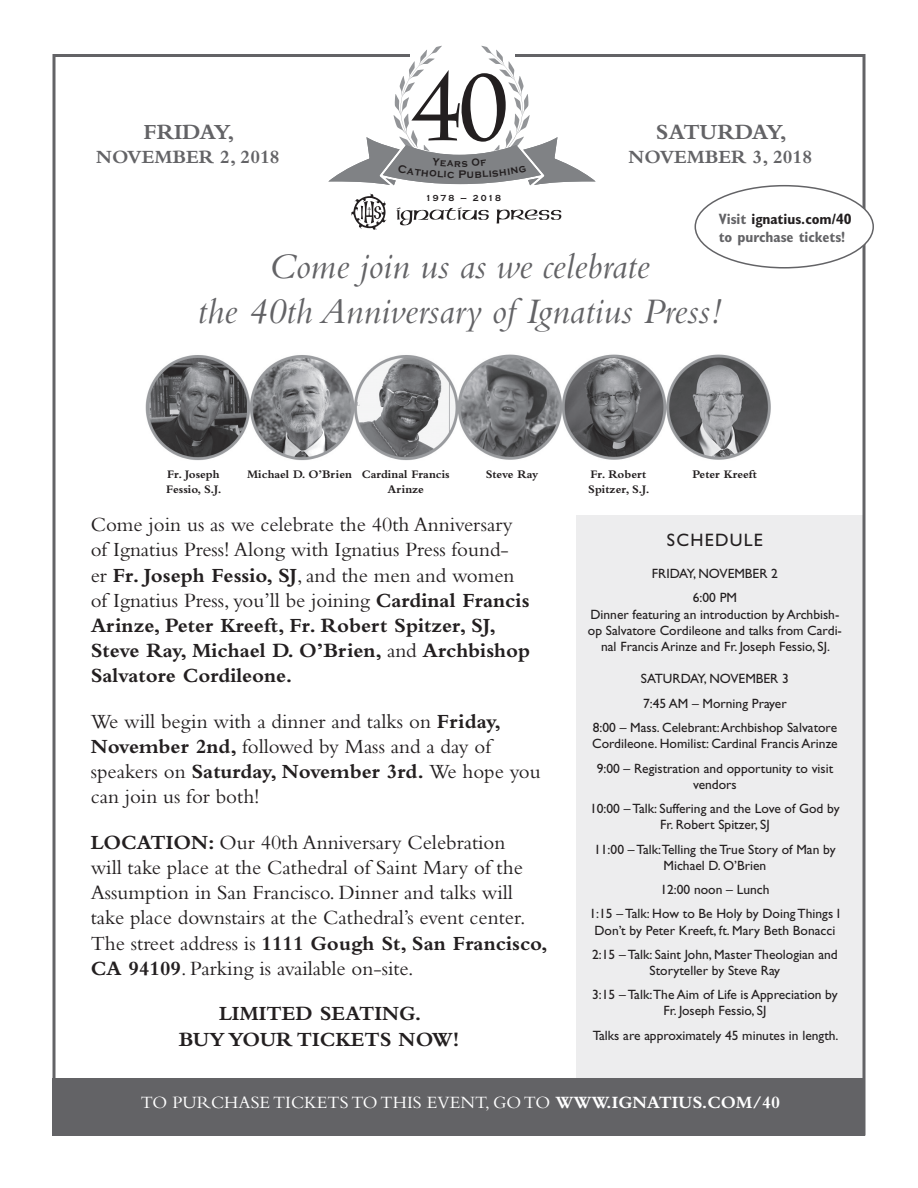
<style>
.page{position:relative;width:918px;height:1188px;background:#fff}
.page>*{position:absolute;margin:0;border:0;box-sizing:border-box;transform-origin:0 0}
.t1{font:700 93.45px "Charlemagne Std";color:#231f20;scale:.83 1}
.t2{font:italic 37.5px/45px "Bembo";color:#636366;text-align:center}
.t3{font:700 22.5px "Bembo";color:#636366}
.t4{font:21px/25.2px "Bembo";color:#231f20}
.t5{font:700 21px/25.2px "Bembo";color:#231f20;text-align:center}
.t6{font:700 19.5px "Bembo";color:#636366}
.t7{font:18px "Bembo";color:#fff}
.t8{font:18px "Gill Sans";letter-spacing:.07em;color:#231f20}
.t9{font:700 condensed 15px/18px "Gill Sans";color:#636366}
.t10{font:13.5px/24.3px "Gill Sans";color:#231f20;text-align:center}
.t11{font:700 12px/14.4px "Bembo";color:#231f20}
.t12{font:700 11.4px "Copperplate Gothic";color:#231f20;scale:.91 1}
.t13{font:700 10.8px "Copperplate Gothic";color:#231f20;scale:.91 1}
.t14{font:700 9px "Copperplate Gothic";letter-spacing:.195em;color:#231f20;scale:.91 1}
.s1{color:#231f20}
.s2{font-weight:700}
</style>
<div class="page">
<div style="left:577px;top:515px;width:287px;height:619px;background:#ededee"></div>
<div style="left:52px;top:1078px;width:814px;height:58px;background:#636366"></div>
<img style="left:145px;top:354px;width:626px;height:107px">
<svg style="left:497px;top:209px;width:64px;height:15px"></svg>
<svg style="left:396px;top:207px;width:93px;height:19px"></svg>
<svg style="left:351px;top:193px;width:36px;height:37px"></svg>
<div style="left:695px;top:185px;width:179px;height:84px;border:2px solid #636366;border-radius:50%"></div>
<svg style="left:328px;top:46px;width:268px;height:139px"></svg>
<h3 class="t3" style="left:143px;top:120px;width:93px">FRIDAY,</h3>
<h3 class="t6" style="left:96px;top:146px;width:185px">NOVEMBER 2, 2018</h3>
<h1 class="t1" style="left:412px;top:54px;width:119px">40</h1>
<p class="t13" style="left:454px;top:157px;width:9px">r</p>
<p class="t12" style="left:458px;top:168px;width:10px">P</p>
<p class="t14" style="left:426px;top:193px;width:84px">1978 – 2018</p>
<h3 class="t3" style="left:656px;top:120px;width:133px">SATURDAY,</h3>
<h3 class="t6" style="left:629px;top:146px;width:185px">NOVEMBER 3, 2018</h3>
<p class="t9" style="left:719px;top:210px;width:134px">Visit <span class="s1">ignatius.com/40 </span>to purchase tickets!</p>
<h2 class="t2" style="left:197px;top:243px;width:525px">Come join us as we celebrate<br>the 40th Anniversary of Ignatius Press!</h2>
<p class="t11" style="left:166px;top:467px;width:57px">Fr. Joseph<br>Fessio, S.J.</p>
<p class="t11" style="left:388px;top:467px;width:64px;text-indent:-140px">Michael D. O’Brien Cardinal Francis<br>Arinze</p>
<p class="t11" style="left:486px;top:467px;width:54px">Steve Ray</p>
<p class="t11" style="left:588px;top:467px;width:63px">Fr. Robert<br>Spitzer, S.J.</p>
<p class="t11" style="left:692px;top:467px;width:66px">Peter Kreeft</p>
<h3 class="t8" style="left:667px;top:529px;width:97px">SCHEDULE</h3>
<p class="t10" style="left:652px;top:561px;width:128px">FRIDAY, NOVEMBER 2<br>6:00 PM</p>
<p class="t10" style="left:588px;top:606px;width:256px;line-height:16.2px">Dinner featuring an introduction by Archbish&shy;op Salvatore Cordileone and talks from Cardi&shy;nal Francis Arinze and Fr. Joseph Fessio, SJ.</p>
<p class="t10" style="left:593px;top:667px;width:246px">SATURDAY, NOVEMBER 3<br>7:45 AM – Morning Prayer<br>8:00 – Mass. Celebrant: Archbishop Salvatore</p>
<p class="t10" style="left:592px;top:732px;width:247px">Cordileone. Homilist: Cardinal Francis Arinze<br>9:00 – Registration and opportunity to visit</p>
<p class="t10" style="left:590px;top:772px;width:251px">vendors<br>10:00 – Talk: Suffering and the Love of God by</p>
<p class="t10" style="left:594px;top:813px;width:243px">Fr. Robert Spitzer, SJ<br>11:00 – Talk:Telling the True Story of Man by</p>
<p class="t10" style="left:590px;top:853px;width:252px">Michael D. O’Brien<br>12:00 noon – Lunch<br>1:15 – Talk: How to Be Holy by Doing Things I</p>
<p class="t10" style="left:592px;top:918px;width:247px;text-align:left">Don’t by Peter Kreeft, ft. Mary Beth Bonacci<br>2:15 – Talk: Saint John, Master Theologian and</p>
<p class="t10" style="left:592px;top:958px;width:247px">Storyteller by Steve Ray<br>3:15 – Talk:The Aim of Life is Appreciation by</p>
<p class="t10" style="left:593px;top:999px;width:247px">Fr. Joseph Fessio, SJ<br>Talks are approximately 45 minutes in length.</p>
<p class="t4" style="left:91px;top:512px;width:441px">Come join us as we celebrate the 40th Anniversary of Ignatius Press! Along with Ignatius Press found&shy;er <span class="s2">Fr. Joseph Fessio, SJ</span>, and the men and women of Ignatius Press, you’ll be joining <span class="s2">Cardinal Francis Arinze, Peter Kreeft, Fr. Robert Spitzer, SJ, Steve Ray, Michael D. O’Brien,</span> and <span class="s2">Archbishop Salvatore Cordileone.</span></p>
<h3 class="t4" style="left:91px;top:708px;width:452px">We will begin with a dinner and talks on <span class="s2">Friday, November 2nd,</span> followed by Mass and a day of speakers on <span class="s2">Saturday, November 3rd.</span> We hope you can join us for both!</h3>
<p class="t4" style="left:91px;top:829px;width:459px"><span class="s2">LOCATION:</span> Our 40th Anniversary Celebration<br>will take place at the Cathedral of Saint Mary of the Assumption in San Francisco. Dinner and talks will take place downstairs at the Cathedral’s event center.<br>The street address is <span class="s2">1111 Gough St, San Francisco, CA 94109</span>. Parking is available on-site.</p>
<h3 class="t5" style="left:179px;top:1001px;width:282px">LIMITED SEATING.<br>BUY YOUR TICKETS NOW!</h3>
<h3 class="t7" style="left:141px;top:1091px;width:641px">TO PURCHASE TICKETS TO THIS EVENT, GO TO <span class="s2">WWW.IGNATIUS.COM/40</span></h3>
</div>
